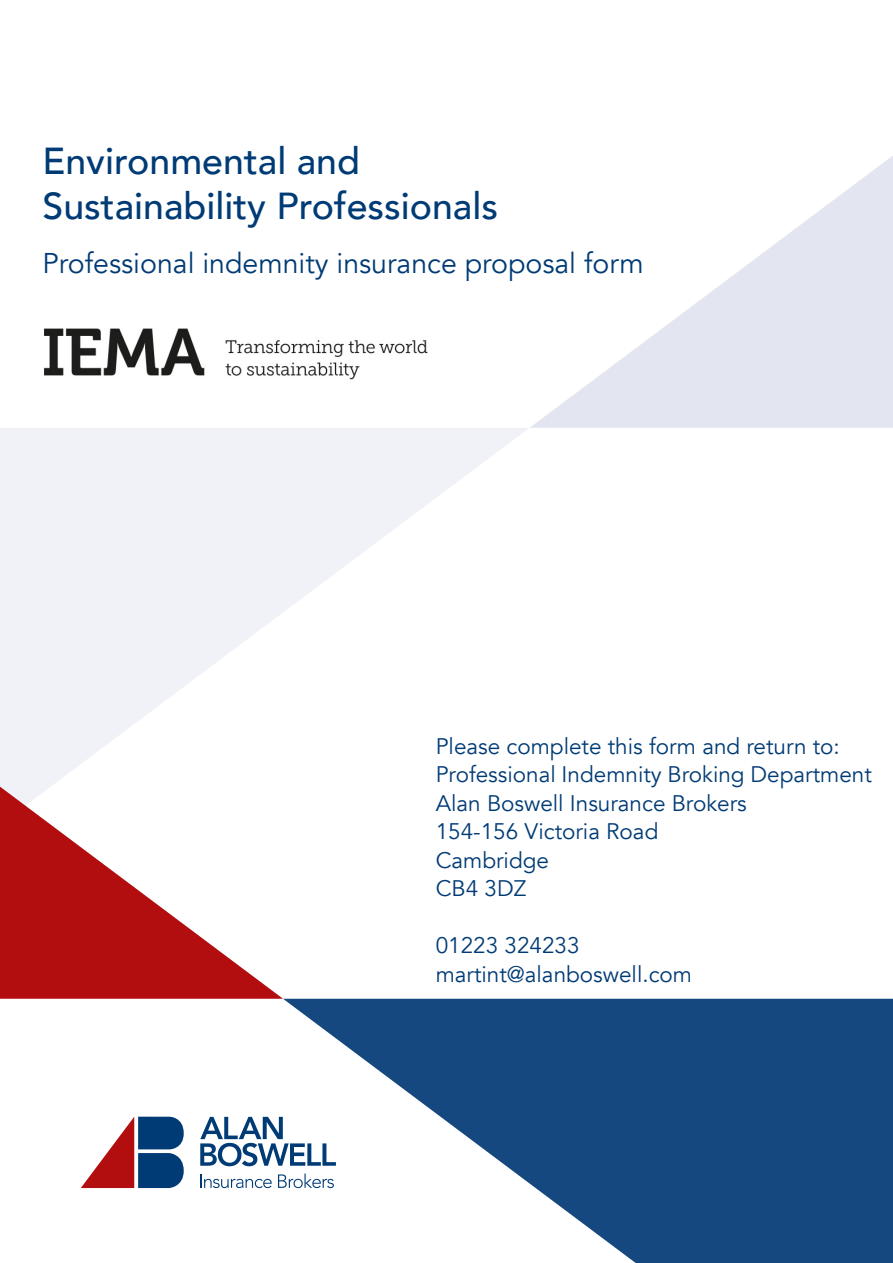
<style>
.page{position:relative;width:893px;height:1263px;background:#fff}
.page>*{position:absolute;margin:0;border:0;box-sizing:border-box;transform-origin:0 0}
.t1{font:500 37.5px/45px "Avenir";color:#003b75}
.t2{font:28.5px "Avenir";color:#003b75}
.t3{font:22.5px/28.5px "Avenir";color:#003b75}
</style>
<div class="page">
<svg style="left:0;top:428px;width:528px;height:359px;fill:#f1f2f8"></svg>
<svg style="left:530px;top:156px;width:363px;height:272px"></svg>
<svg style="left:0;top:787px;width:283px;height:212px"></svg>
<svg style="left:283px;top:999px;width:610px;height:264px;fill:#164880"></svg>
<svg style="left:81px;top:1117px;width:103px;height:71px"></svg>
<svg style="left:200px;top:1117px;width:136px;height:49px"></svg>
<svg style="left:200px;top:1174px;width:72px;height:14px"></svg>
<svg style="left:278px;top:1173px;width:56px;height:15px"></svg>
<img style="left:44px;top:328px;width:384px;height:52px">
<h1 class="t1" style="left:43px;top:137px;width:457px">Environmental and<br>Sustainability Professionals</h1>
<p class="t2" style="left:43px;top:246px;width:603px">Professional indemnity insurance proposal form</p>
<p class="t3" style="left:436px;top:732px;width:438px">Please complete this form and return to:<br>Professional Indemnity Broking Department<br>Alan Boswell Insurance Brokers<br>154-156 Victoria Road<br>Cambridge<br>CB4 3DZ</p>
<p class="t3" style="left:436px;top:932px;width:258px">01223 324233 martint@alanboswell.com</p>
</div>
